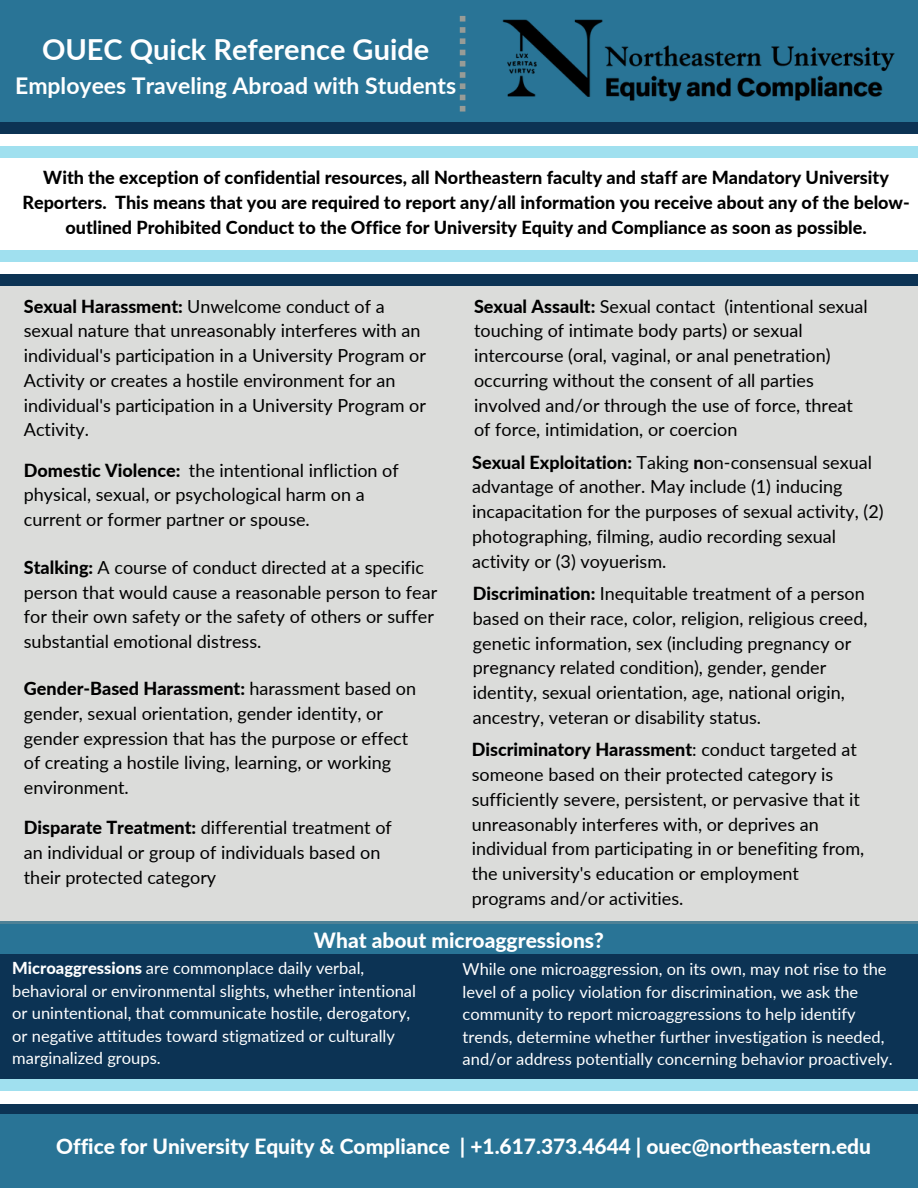
<style>
.page{position:relative;width:918px;height:1188px;background:#fff}
.page>*{position:absolute;margin:0;border:0;box-sizing:border-box;transform-origin:0 0}
.t1{font:700 28.95px "Lato";color:#fff}
.t2{font:700 22.95px "Lato";color:#fff}
.t3{font:800 21px "Lato";color:#fff}
.t4{font:18px/24.8px "Lato";color:#000}
.t5{font:800 18px/24.8px "Lato";color:#000;text-align:center}
.t6{font:16.5px/22.5px "Lato";color:#fff}
.s1{font-weight:800}
</style>
<div class="page">
<div style="left:0;top:0;width:918px;height:128px;background:#297496"></div>
<div style="left:0;top:921px;width:918px;height:42px;background:#297496"></div>
<div style="left:0;top:285px;width:918px;height:639px;background:#dbdcda"></div>
<div style="left:0;top:1104px;width:918px;height:12px;background:#0c3354"></div>
<div style="left:0;top:1079px;width:918px;height:11px;background:#a0e0ef"></div>
<div style="left:0;top:1114px;width:918px;height:74px;background:#297496"></div>
<img style="left:451px;top:16px;width:467px;height:142px">
<svg style="left:460px;top:16px;width:5px;height:96px"></svg>
<div style="left:0;top:250px;width:918px;height:11px;background:#a0e0ef"></div>
<div style="left:0;top:274px;width:918px;height:11px;background:#0c3354"></div>
<div style="left:0;top:147px;width:918px;height:10px;background:#a0e0ef"></div>
<div style="left:0;top:122px;width:918px;height:11px;background:#0c3354"></div>
<div style="left:0;top:954px;width:918px;height:125px;background:#0c3354"></div>
<h1 class="t1" style="left:42px;top:31px;width:389px">OUEC Quick Reference Guide</h1>
<h1 class="t2" style="left:15px;top:71px;width:443px">Employees Traveling Abroad with Students</h1>
<p class="t5" style="left:22px;top:165px;width:889px">With the exception of confidential resources, all Northeastern faculty and staff are Mandatory University<br>Reporters. This means that you are required to report any/all information you receive about any of the below&shy;outlined Prohibited Conduct to the Office for University Equity and Compliance as soon as possible.</p>
<p class="t4" style="left:24px;top:293px;width:404px"><span class="s1">Sexual Harassment:</span> Unwelcome conduct of a sexual nature that unreasonably interferes with an individual's participation in a University Program or Activity or creates a hostile environment for an individual's participation in a University Program or Activity.</p>
<p class="t4" style="left:24px;top:457px;width:376px"><span class="s1">Domestic Violence:</span> the intentional infliction of physical, sexual, or psychological harm on a current or former partner or spouse.</p>
<p class="t4" style="left:24px;top:554px;width:415px"><span class="s1">Stalking:</span> A course of conduct directed at a specific person that would cause a reasonable person to fear for their own safety or the safety of others or suffer substantial emotional distress.</p>
<p class="t4" style="left:24px;top:676px;width:394px"><span class="s1">Gender-Based Harassment:</span> harassment based on gender, sexual orientation, gender identity, or gender expression that has the purpose or effect of creating a hostile living, learning, or working environment.</p>
<p class="t4" style="left:24px;top:815px;width:370px"><span class="s1">Disparate Treatment:</span> differential treatment of an individual or group of individuals based on their protected category</p>
<h2 class="t4" style="left:474px;top:293px;width:395px"><span class="s1">Sexual Assault:</span> Sexual contact (intentional sexual touching of intimate body parts) or sexual intercourse (oral, vaginal, or anal penetration) occurring without the consent of all parties involved and/or through the use of force, threat of force, intimidation, or coercion</h2>
<p class="t4" style="left:472px;top:449px;width:413px"><span class="s1">Sexual Exploitation:</span> Taking <span class="s1">n</span>on-consensual sexual advantage of another. May include (1) inducing incapacitation for the purposes of sexual activity, (2) photographing, filming, audio recording sexual activity or (3) voyuerism.</p>
<p class="t4" style="left:473px;top:581px;width:396px"><span class="s1">Discrimination:</span> Inequitable treatment of a person based on their race, color, religion, religious creed, genetic information, sex (including pregnancy or pregnancy related condition), gender, gender identity, sexual orientation, age, national origin, ancestry, veteran or disability status.</p>
<p class="t4" style="left:472px;top:737px;width:394px"><span class="s1">Discriminatory Harassment</span>: conduct targeted at someone based on their protected category is sufficiently severe, persistent, or pervasive that it unreasonably interferes with, or deprives an individual from participating in or benefiting from, the university's education or employment programs and/or activities.</p>
<h1 class="t3" style="left:314px;top:927px;width:292px">What about microaggressions?</h1>
<p class="t6" style="left:12px;top:956px;width:405px"><span class="s1">Microaggressions</span> are commonplace daily verbal, behavioral or environmental slights, whether intentional or unintentional, that communicate hostile, derogatory, or negative attitudes toward stigmatized or culturally marginalized groups.</p>
<p class="t6" style="left:463px;top:958px;width:432px">While one microaggression, on its own, may not rise to the level of a policy violation for discrimination, we ask the community to report microaggressions to help identify trends, determine whether further investigation is needed, and/or address potentially concerning behavior proactively.</p>
<p class="t3" style="left:56px;top:1133px;width:816px">Office for University Equity &amp; Compliance | +1.617.373.4644 | ouec@northeastern.edu</p>
</div>
